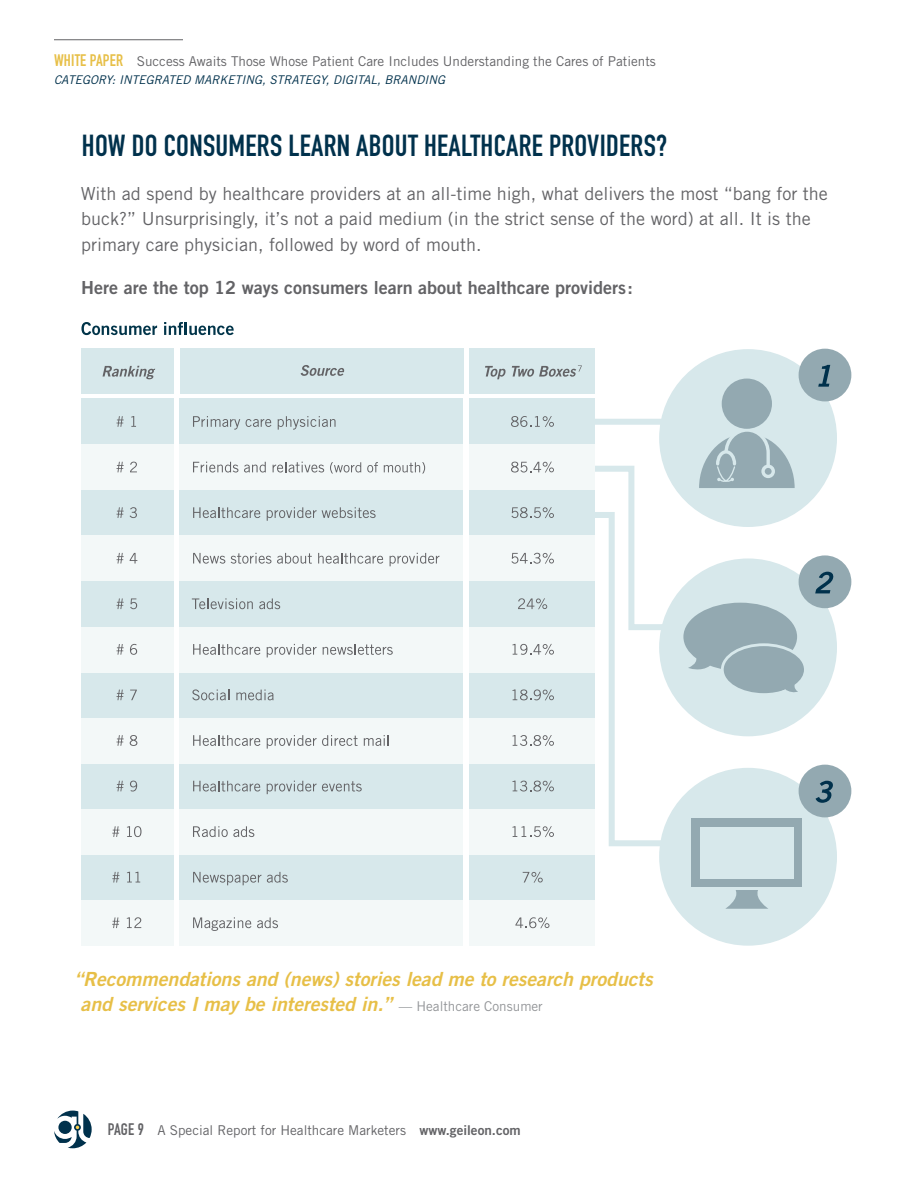
<style>
.page{position:relative;width:918px;height:1188px;background:#fff}
.page>*{position:absolute;margin:0;border:0;box-sizing:border-box;transform-origin:0 0}
.t1{font:30px "DIN Engschrift Std";letter-spacing:.01em;color:#00314c}
.t2{font:italic 19.5px/25.5px "Trade Gothic Bold Two";color:#e7bf47}
.t3{font:18px/25.5px "Trade Gothic";color:#636366}
.t4{font:18px "Trade Gothic Bold Two";color:#636366}
.t5{font:13.5px "Trade Gothic";color:#636366}
.t6{font:italic 12px "Trade Gothic";color:#00314c}
.s1{font-family:"DIN Engschrift Std";font-size:16.5px;color:#e7bf47}
.s2{font-family:"Trade Gothic";font-style:normal;font-size:13.5px;color:#939598}
.s3{font-family:"DIN Engschrift Std";font-size:16.5px}
.s4{font-family:"Trade Gothic Bold Two"}
</style>
<div class="page">
<svg style="left:54px;top:1111px;width:38px;height:37px"></svg>
<div style="left:58px;top:1121px;width:14px;height:13px;background:#00314c;border-radius:50%"></div>
<hr style="left:54px;top:39px;width:129px;height:1px;background:#636366">
<svg style="left:595px;top:465px;width:77px;height:383px"></svg>
<div style="left:593px;top:419px;width:77px;height:6px;background:#d7e8eb"></div>
<div style="left:659px;top:349px;width:178px;height:178px;background:#d7e8eb;border-radius:50%"></div>
<svg style="left:699px;top:431px;width:96px;height:57px"></svg>
<div style="left:722px;top:379px;width:50px;height:50px;background:#93a9b1;border-radius:50%"></div>
<div style="left:659px;top:558px;width:178px;height:178px;background:#d7e8eb;border-radius:50%"></div>
<svg style="left:683px;top:603px;width:121px;height:91px"></svg>
<div style="left:659px;top:768px;width:178px;height:178px;background:#d7e8eb;border-radius:50%"></div>
<div style="left:692px;top:818px;width:110px;height:69px;background:#93a9b1"></div>
<div style="left:700px;top:827px;width:93px;height:51px;background:#d7e8eb"></div>
<svg style="left:725px;top:890px;width:43px;height:19px"></svg>
<div style="left:799px;top:349px;width:52px;height:52px;background:#93a9b1;border-radius:50%"></div>
<svg style="left:818px;top:365px;width:12px;height:22px"></svg>
<div style="left:799px;top:555px;width:52px;height:53px;background:#93a9b1;border-radius:50%"></div>
<svg style="left:815px;top:572px;width:19px;height:21px"></svg>
<div style="left:799px;top:765px;width:52px;height:52px;background:#93a9b1;border-radius:50%"></div>
<svg style="left:816px;top:781px;width:17px;height:22px"></svg>
<div style="left:180px;top:348px;width:284px;height:45px;background:#d7e8eb"></div>
<div style="left:81px;top:348px;width:93px;height:45px;background:#d7e8eb"></div>
<div style="left:81px;top:398px;width:93px;height:548px;background:#d7e8eb"></div>
<div style="left:81px;top:444px;width:93px;height:46px;background:#f3f8f8"></div>
<div style="left:81px;top:535px;width:93px;height:46px;background:#f3f8f8"></div>
<div style="left:81px;top:627px;width:93px;height:45px;background:#f3f8f8"></div>
<div style="left:469px;top:348px;width:126px;height:45px;background:#d7e8eb"></div>
<div style="left:469px;top:398px;width:126px;height:548px;background:#d7e8eb"></div>
<div style="left:469px;top:444px;width:126px;height:46px;background:#f3f8f8"></div>
<div style="left:469px;top:535px;width:126px;height:46px;background:#f3f8f8"></div>
<div style="left:469px;top:627px;width:126px;height:45px;background:#f3f8f8"></div>
<div style="left:180px;top:398px;width:283px;height:548px;background:#d7e8eb"></div>
<div style="left:180px;top:444px;width:283px;height:46px;background:#f3f8f8"></div>
<div style="left:180px;top:535px;width:283px;height:46px;background:#f3f8f8"></div>
<div style="left:180px;top:627px;width:283px;height:45px;background:#f3f8f8"></div>
<svg style="left:103px;top:366px;width:52px;height:13px"></svg>
<svg style="left:301px;top:365px;width:43px;height:11px"></svg>
<svg style="left:81px;top:322px;width:76px;height:13px"></svg>
<svg style="left:164px;top:322px;width:70px;height:13px"></svg>
<div style="left:81px;top:718px;width:93px;height:45px;background:#f3f8f8"></div>
<div style="left:81px;top:809px;width:93px;height:46px;background:#f3f8f8"></div>
<div style="left:81px;top:900px;width:93px;height:46px;background:#f3f8f8"></div>
<div style="left:469px;top:718px;width:126px;height:45px;background:#f3f8f8"></div>
<div style="left:469px;top:809px;width:126px;height:46px;background:#f3f8f8"></div>
<div style="left:469px;top:900px;width:126px;height:46px;background:#f3f8f8"></div>
<div style="left:180px;top:718px;width:283px;height:45px;background:#f3f8f8"></div>
<div style="left:180px;top:809px;width:283px;height:46px;background:#f3f8f8"></div>
<div style="left:180px;top:900px;width:283px;height:46px;background:#f3f8f8"></div>
<svg style="left:117px;top:416px;width:7px;height:11px"></svg>
<svg style="left:131px;top:416px;width:5px;height:11px"></svg>
<svg style="left:117px;top:462px;width:7px;height:10px"></svg>
<svg style="left:130px;top:462px;width:7px;height:10px"></svg>
<svg style="left:117px;top:507px;width:7px;height:11px"></svg>
<svg style="left:130px;top:507px;width:7px;height:11px"></svg>
<svg style="left:117px;top:553px;width:7px;height:11px"></svg>
<svg style="left:130px;top:553px;width:7px;height:11px"></svg>
<svg style="left:117px;top:598px;width:7px;height:11px"></svg>
<svg style="left:130px;top:598px;width:7px;height:11px"></svg>
<svg style="left:117px;top:644px;width:7px;height:11px"></svg>
<svg style="left:130px;top:644px;width:7px;height:11px"></svg>
<svg style="left:117px;top:690px;width:7px;height:10px"></svg>
<svg style="left:130px;top:690px;width:7px;height:10px"></svg>
<svg style="left:117px;top:735px;width:7px;height:11px"></svg>
<svg style="left:130px;top:735px;width:7px;height:11px"></svg>
<svg style="left:117px;top:781px;width:7px;height:10px"></svg>
<svg style="left:130px;top:781px;width:7px;height:11px"></svg>
<svg style="left:112px;top:826px;width:7px;height:11px"></svg>
<svg style="left:127px;top:826px;width:14px;height:11px"></svg>
<svg style="left:112px;top:872px;width:7px;height:11px"></svg>
<svg style="left:127px;top:872px;width:13px;height:11px"></svg>
<svg style="left:112px;top:917px;width:7px;height:11px"></svg>
<svg style="left:127px;top:917px;width:14px;height:11px"></svg>
<svg style="left:511px;top:416px;width:43px;height:11px"></svg>
<svg style="left:511px;top:462px;width:43px;height:11px"></svg>
<svg style="left:511px;top:507px;width:43px;height:11px"></svg>
<svg style="left:511px;top:553px;width:43px;height:11px"></svg>
<svg style="left:518px;top:598px;width:29px;height:11px"></svg>
<svg style="left:512px;top:644px;width:42px;height:11px"></svg>
<svg style="left:512px;top:689px;width:42px;height:11px"></svg>
<svg style="left:512px;top:735px;width:42px;height:11px"></svg>
<svg style="left:512px;top:781px;width:42px;height:11px"></svg>
<svg style="left:512px;top:826px;width:42px;height:11px"></svg>
<svg style="left:523px;top:872px;width:20px;height:11px"></svg>
<svg style="left:515px;top:917px;width:34px;height:11px"></svg>
<svg style="left:485px;top:366px;width:21px;height:13px"></svg>
<svg style="left:512px;top:365px;width:70px;height:12px"></svg>
<svg style="left:193px;top:416px;width:47px;height:14px"></svg>
<svg style="left:246px;top:419px;width:25px;height:8px"></svg>
<svg style="left:278px;top:416px;width:58px;height:14px"></svg>
<svg style="left:193px;top:462px;width:45px;height:11px"></svg>
<svg style="left:244px;top:462px;width:22px;height:11px"></svg>
<svg style="left:273px;top:462px;width:51px;height:11px"></svg>
<svg style="left:330px;top:462px;width:31px;height:12px"></svg>
<svg style="left:367px;top:462px;width:11px;height:11px"></svg>
<svg style="left:384px;top:462px;width:41px;height:12px"></svg>
<svg style="left:193px;top:507px;width:67px;height:11px"></svg>
<svg style="left:267px;top:507px;width:109px;height:14px"></svg>
<svg style="left:193px;top:553px;width:32px;height:11px"></svg>
<svg style="left:231px;top:553px;width:40px;height:11px"></svg>
<svg style="left:277px;top:553px;width:35px;height:11px"></svg>
<svg style="left:318px;top:553px;width:65px;height:11px"></svg>
<svg style="left:390px;top:553px;width:49px;height:13px"></svg>
<svg style="left:192px;top:598px;width:61px;height:11px"></svg>
<svg style="left:259px;top:598px;width:21px;height:11px"></svg>
<svg style="left:193px;top:644px;width:67px;height:11px"></svg>
<svg style="left:267px;top:644px;width:50px;height:13px"></svg>
<svg style="left:323px;top:644px;width:70px;height:11px"></svg>
<svg style="left:192px;top:689px;width:37px;height:11px"></svg>
<svg style="left:236px;top:689px;width:38px;height:11px"></svg>
<svg style="left:193px;top:735px;width:67px;height:11px"></svg>
<svg style="left:267px;top:735px;width:91px;height:14px"></svg>
<svg style="left:364px;top:735px;width:25px;height:11px"></svg>
<svg style="left:193px;top:781px;width:67px;height:11px"></svg>
<svg style="left:267px;top:781px;width:95px;height:13px"></svg>
<svg style="left:193px;top:826px;width:61px;height:11px"></svg>
<svg style="left:193px;top:872px;width:68px;height:13px"></svg>
<svg style="left:267px;top:872px;width:21px;height:11px"></svg>
<svg style="left:193px;top:917px;width:58px;height:14px"></svg>
<svg style="left:257px;top:917px;width:21px;height:11px"></svg>
<p class="t5" style="left:54px;top:53px;width:603px"><span class="s1">WHITE PAPER</span> Success Awaits Those Whose Patient Care Includes Understanding the Cares of Patients</p>
<p class="t6" style="left:54px;top:72px;width:393px">CATEGORY: INTEGRATED MARKETING, STRATEGY, DIGITAL, BRANDING</p>
<p class="t1" style="left:82px;top:128px;width:587px">HOW DO CONSUMERS LEARN ABOUT HEALTHCARE PROVIDERS?</p>
<p class="t3" style="left:81px;top:180px;width:749px">With ad spend by healthcare providers at an all-time high, what delivers the most “bang for the buck?” Unsurprisingly, it’s not a paid medium (in the strict sense of the word) at all. It is the primary care physician, followed by word of mouth.</p>
<p class="t4" style="left:81px;top:277px;width:553px">Here are the top 12 ways consumers learn about healthcare providers:</p>
<p class="t2" style="left:81px;top:966px;width:574px;text-indent:-6px">“Recommendations and (news) stories lead me to research products and services I may be interested in.” <span class="s2">— Healthcare Consumer</span></p>
<p class="t5" style="left:108px;top:1122px;width:414px"><span class="s3">PAGE 9</span> A Special Report for Healthcare Marketers <span class="s4">www.geileon.com</span></p>
</div>
